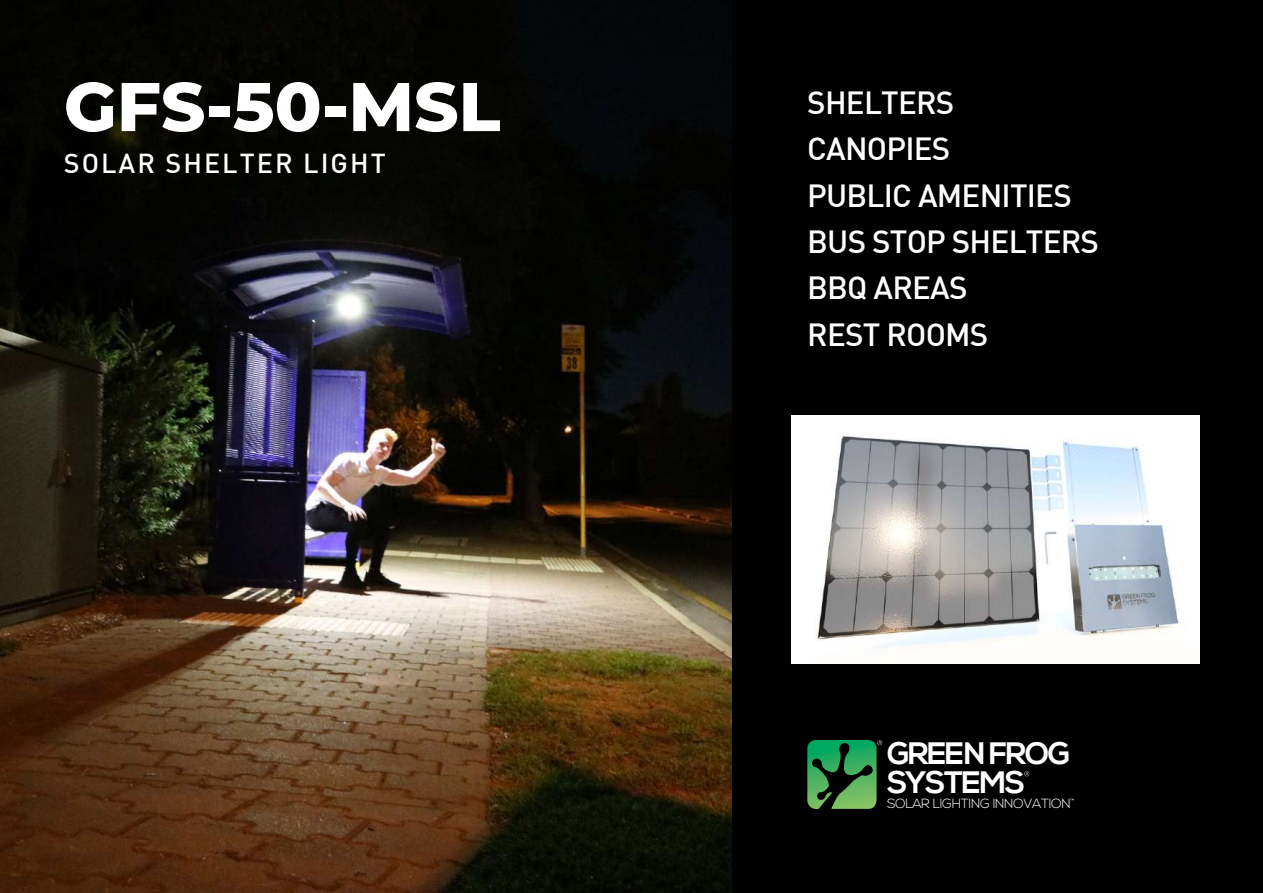
<style>
.page{position:relative;width:1263px;height:893px;background:#fff}
.page>*{position:absolute;margin:0;border:0;box-sizing:border-box;transform-origin:0 0}
.t1{font:800 68.7px "Montserrat";color:#fff}
.t2{font:500 31.35px/46.3px "DIN";letter-spacing:-.025em;color:#fff}
.t3{font:700 31.05px/28.8px "Nexa";letter-spacing:-.05em;color:#fff}
.t4{font:500 26.85px "DIN";letter-spacing:.075em;color:#fff}
.t5{font:300 13.35px "Nexa";letter-spacing:-.025em;color:#fff}
</style>
<div class="page">
<img style="left:0;top:0;width:732px;height:893px">
<div style="left:732px;top:0;width:531px;height:893px;background:#000"></div>
<svg style="left:1024px;top:771px;width:5px;height:5px"></svg>
<svg style="left:807px;top:740px;width:75px;height:69px"></svg>
<img style="left:791px;top:415px;width:409px;height:248px">
<h1 class="t1" style="left:64px;top:56px;width:438px">GFS-50-MSL</h1>
<p class="t4" style="left:64px;top:146px;width:323px">SOLAR SHELTER LIGHT</p>
<p class="t2" style="left:807px;top:79px;width:293px">SHELTERS<br>CANOPIES<br>PUBLIC AMENITIES<br>BUS STOP SHELTERS<br>BBQ AREAS<br>REST ROOMS</p>
<p class="t3" style="left:887px;top:740px;width:185px">GREEN FROG<br>SYSTEMS</p>
<p class="t5" style="left:887px;top:796px;width:185px">SOLAR LIGHTING INNOVATION</p>
</div>
